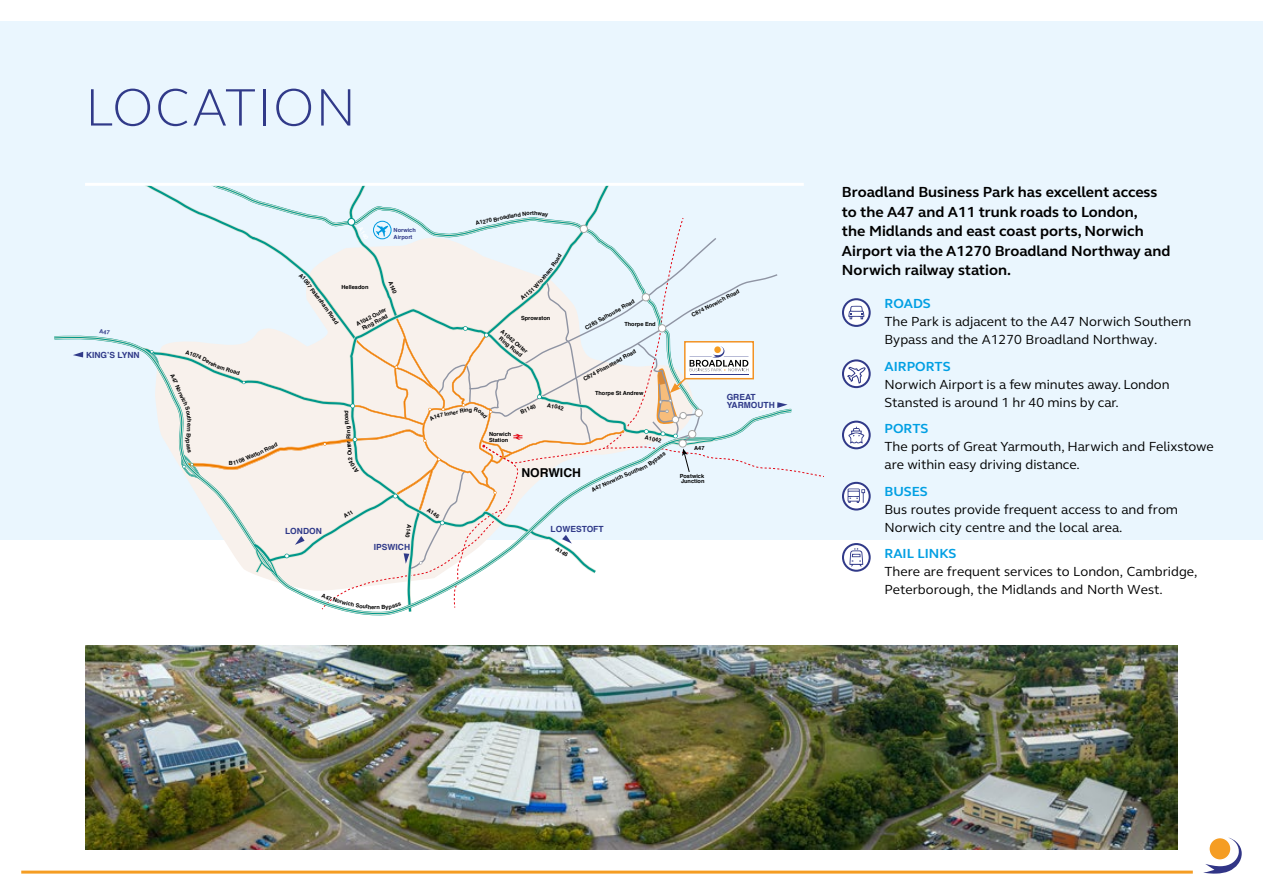
<style>
.page{position:relative;width:1263px;height:893px;background:#fff}
.page>*{position:absolute;margin:0;border:0;box-sizing:border-box;transform-origin:0 0}
.t1{font:300 54px "FS Elliot";letter-spacing:.02em;color:#313a89}
.t2{font:700 15px/19.5px "FS Elliot";color:#000}
.t3{font:13.5px/18px "FS Elliot";color:#000}
.t4{font:700 13.5px "FS Elliot";color:#009fe3}
.t5{font:700 12.15px "Helvetica";color:#000}
.t6{font:700 8.4px/8.4px "Helvetica";color:#303a89}
.t7{font:700 5.7px/6.3px "Helvetica";color:#000;text-align:center}
.t8{font:700 5.7px/5.7px "Helvetica";color:#010202}
.t9{font:700 5.7px/6.3px "Helvetica";color:#303a89}
</style>
<div class="page">
<div style="left:0;top:21px;width:1263px;height:519px;background:#eaf6fe"></div>
<svg style="left:73px;top:352px;width:10px;height:5px"></svg>
<hr style="left:85px;top:183px;width:719px;height:3px;background:#fff">
<hr style="left:21px;top:871px;width:1172px;height:3px;background:#f59d23">
<svg style="left:1203px;top:837px;width:39px;height:37px"></svg>
<svg style="left:843px;top:422px;width:27px;height:26px"></svg>
<div style="left:842px;top:421px;width:29px;height:28px;border:2px solid #313a89;border-radius:50%"></div>
<svg style="left:848px;top:427px;width:16px;height:17px"></svg>
<svg style="left:843px;top:483px;width:27px;height:26px"></svg>
<div style="left:842px;top:482px;width:29px;height:28px;border:2px solid #313a89;border-radius:50%"></div>
<svg style="left:847px;top:489px;width:18px;height:14px"></svg>
<svg style="left:843px;top:544px;width:27px;height:27px"></svg>
<div style="left:842px;top:543px;width:29px;height:29px;border:2px solid #313a89;border-radius:50%"></div>
<svg style="left:849px;top:548px;width:14px;height:19px"></svg>
<svg style="left:843px;top:299px;width:27px;height:27px"></svg>
<div style="left:842px;top:298px;width:29px;height:29px;border:2px solid #313a89;border-radius:50%"></div>
<svg style="left:848px;top:306px;width:16px;height:13px"></svg>
<svg style="left:843px;top:360px;width:27px;height:27px"></svg>
<div style="left:842px;top:359px;width:29px;height:29px;border:2px solid #313a89;border-radius:50%"></div>
<svg style="left:846px;top:366px;width:19px;height:19px"></svg>
<img style="left:85px;top:645px;width:1093px;height:204px">
<svg style="left:99px;top:185px;width:722px;height:430px"></svg>
<h1 class="t1" style="left:85px;top:71px;width:273px">LOCATION</h1>
<p class="t6" style="left:86px;top:351px;width:55px">KING’S LYNN</p>
<p class="t7" style="left:192px;top:419px;width:5px;rotate:90deg">h</p>
<p class="t7" style="left:341px;top:284px;width:28px">Hellesdon</p>
<p class="t9" style="left:394px;top:227px;width:24px">Norwich<br>Airport</p>
<p class="t7" style="left:393px;top:280px;width:15px;rotate:70deg">A140</p>
<p class="t7" style="left:332px;top:310px;width:16px;rotate:54deg">Road</p>
<p class="t7" style="left:355px;top:322px;width:35px;rotate:-28deg">A1042 Outer<br>Ring Road</p>
<p class="t7" style="left:345px;top:435px;width:3px;rotate:-90deg">i</p>
<p class="t7" style="left:429px;top:507px;width:15px;rotate:33deg">A146</p>
<p class="t7" style="left:519px;top:296px;width:15px;rotate:-39deg">A115</p>
<p class="t7" style="left:521px;top:315px;width:31px">Sprowston</p>
<p class="t7" style="left:503px;top:328px;width:35px;rotate:40deg">A1042 Outer<br>Ring Road</p>
<p class="t7" style="left:489px;top:430px;width:24px;text-align:left">Norwich<br>Station</p>
<p class="t7" style="left:519px;top:409px;width:18px;rotate:-24deg">B1140</p>
<p class="t7" style="left:548px;top:402px;width:18px;rotate:12deg">A1042</p>
<p class="t8" style="left:584px;top:326px;width:57px;rotate:-29deg">C283 Salhouse Road</p>
<p class="t8" style="left:691px;top:313px;width:54px;rotate:-27deg">C874 Norwich Road</p>
<p class="t8" style="left:624px;top:321px;width:33px">Thorpe End</p>
<p class="t7" style="left:582px;top:377px;width:61px;rotate:-29deg">C874 Plumstead Road</p>
<p class="t7" style="left:595px;top:389px;width:50px">Thorpe St Andrew</p>
<p class="t7" style="left:646px;top:434px;width:18px;rotate:12deg">A1042</p>
<p class="t8" style="left:694px;top:445px;width:12px">A47</p>
<p class="t6" style="left:727px;top:393px;width:50px">GREAT<br>YARMOUTH</p>
<p class="t5" style="left:521px;top:463px;width:61px">NORWICH</p>
<p class="t8" style="left:680px;top:473px;width:26px">Postwick<br>Junction</p>
<p class="t7" style="left:412px;top:524px;width:15px;rotate:98deg">A140</p>
<p class="t6" style="left:285px;top:527px;width:38px">LONDON</p>
<p class="t6" style="left:551px;top:525px;width:54px">LOWESTOFT</p>
<p class="t6" style="left:374px;top:543px;width:38px">IPSWICH</p>
<p class="t7" style="left:558px;top:545px;width:15px;rotate:33deg">A146</p>
<p class="t2" style="left:842px;top:182px;width:330px">Broadland Business Park has excellent access to the A47 and A11 trunk roads to London,<br>the Midlands and east coast ports, Norwich Airport via the A1270 Broadland Northway and Norwich railway station.</p>
<p class="t4" style="left:884px;top:295px;width:48px">ROADS</p>
<p class="t3" style="left:884px;top:312px;width:308px">The Park is adjacent to the A47 Norwich Southern<br>Bypass and the A1270 Broadland Northway.</p>
<p class="t4" style="left:884px;top:357px;width:68px">AIRPORTS</p>
<p class="t3" style="left:884px;top:375px;width:287px">Norwich Airport is a few minutes away. London<br>Stansted is around 1 hr 40 mins by car.</p>
<p class="t4" style="left:884px;top:420px;width:45px">PORTS</p>
<p class="t3" style="left:884px;top:437px;width:331px">The ports of Great Yarmouth, Harwich and Felixstowe are within easy driving distance.</p>
<p class="t4" style="left:884px;top:482px;width:45px">BUSES</p>
<p class="t3" style="left:884px;top:500px;width:295px">Bus routes provide frequent access to and from<br>Norwich city centre and the local area.</p>
<p class="t4" style="left:884px;top:545px;width:73px">RAIL LINKS</p>
<p class="t3" style="left:884px;top:562px;width:314px">There are frequent services to London, Cambridge,<br>Peterborough, the Midlands and North West.</p>
</div>
